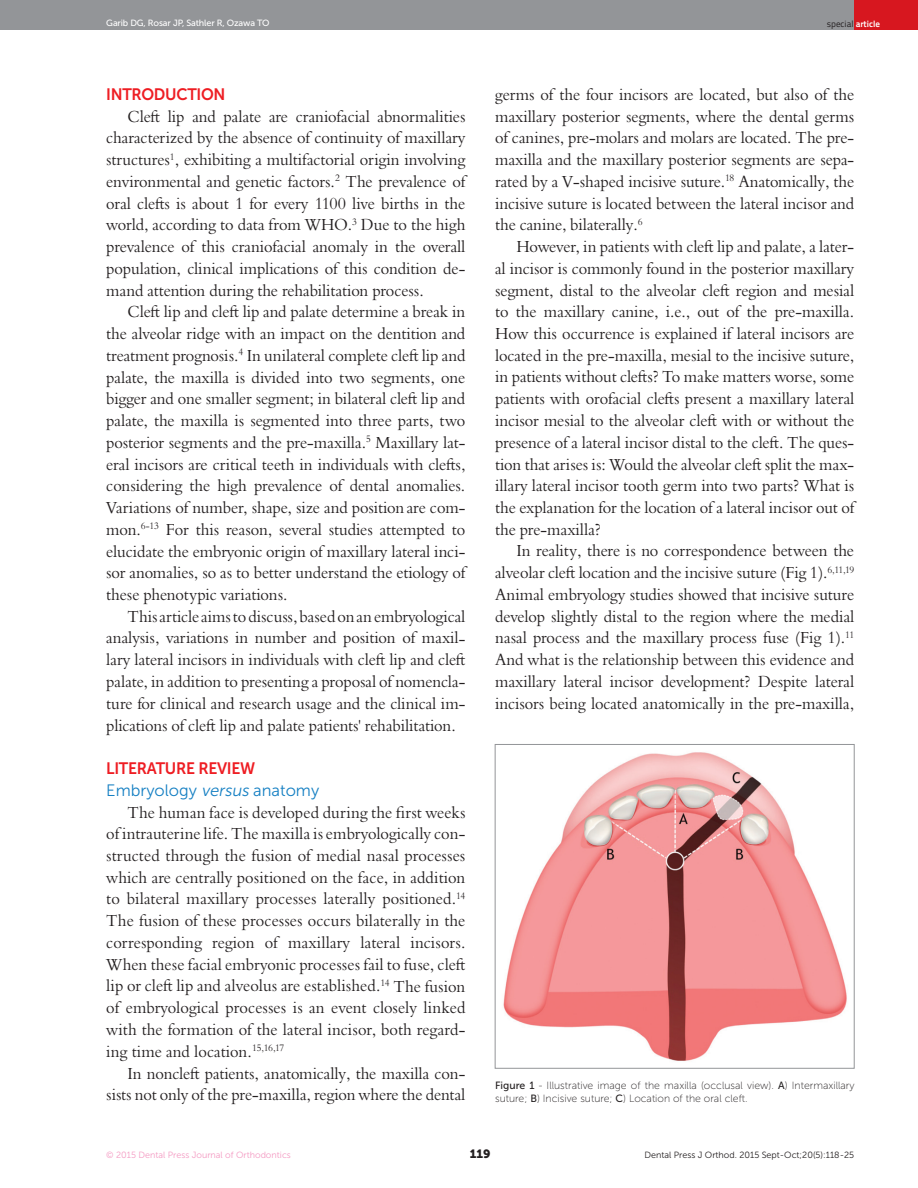
<style>
.page{position:relative;width:918px;height:1188px;background:#fff}
.page>*{position:absolute;margin:0;border:0;box-sizing:border-box;transform-origin:0 0}
.t1{font:16.5px/21.8px "Bergamo Std";color:#231f20;text-align:justify;scale:.95 1}
.t2{font:16.5px "Museo Sans 700";letter-spacing:-.02em;color:#ee1d23;scale:.95 1}
.t3{font:16.5px "Museo Sans 300";color:#1680c3}
.t4{font:12px "Museo Sans 900";color:#231f20}
.t5{font:10.5px/12.6px "Museo Sans 100";color:#231f20}
.t6{font:9px "Museo Sans 300";color:#231f20}
.t7{font:9px "Museo Sans 300";color:#f499c2}
.t8{font:9px "Museo Sans 500";letter-spacing:-.015em;color:#fff}
.t9{font:9px "Titillium Text 22 L";color:#231f20}
.s1{font-weight:700;color:#fff}
.s2{font-style:italic}
.s3{font-family:"Museo Sans 500"}
</style>
<div class="page">
<div style="left:0;top:0;width:918px;height:30px;background:#939598"></div>
<div style="left:854px;top:0;width:64px;height:30px;background:#d7171f"></div>
<img style="left:503px;top:752px;width:344px;height:309px">
<div style="left:495px;top:744px;width:360px;height:325px;border:1px solid #939598"></div>
<p class="t8" style="left:106px;top:18px;width:165px">Garib DG, Rosar JP, Sathler R, Ozawa TO</p>
<p class="t9" style="left:827px;top:17px;width:55px">special <span class="s1">article</span></p>
<p class="t2" style="left:106px;top:85px;width:127px">INTRODUCTION</p>
<p class="t1" style="left:106px;top:105px;width:380px;text-indent:21px">Cleft lip and palate are craniofacial abnormalities characterized by the absence of continuity of maxillary structures<sup>1</sup>, exhibiting a multifactorial origin involving environmental and genetic factors.<sup>2</sup> The prevalence of oral clefts is about 1 for every 1100 live births in the world, according to data from WHO.<sup>3</sup> Due to the high prevalence of this craniofacial anomaly in the overall population, clinical implications of this condition de&shy;mand attention during the rehabilitation process.</p>
<p class="t1" style="left:106px;top:301px;width:380px;text-indent:21px">Cleft lip and cleft lip and palate determine a break in the alveolar ridge with an impact on the dentition and treatment prognosis.<sup>4</sup> In unilateral complete cleft lip and palate, the maxilla is divided into two segments, one bigger and one smaller segment; in bilateral cleft lip and palate, the maxilla is segmented into three parts, two posterior segments and the pre-maxilla.<sup>5</sup> Maxillary lat&shy;eral incisors are critical teeth in individuals with clefts, considering the high prevalence of dental anomalies.<br>Variations of number, shape, size and position are com&shy;mon.<sup>6-13</sup> For this reason, several studies attempted to elucidate the embryonic origin of maxillary lateral inci&shy;sor anomalies, so as to better understand the etiology of these phenotypic variations.</p>
<p class="t1" style="left:106px;top:605px;width:380px;text-indent:21px">This article aims to discuss, based on an embryological analysis, variations in number and position of maxil&shy;lary lateral incisors in individuals with cleft lip and cleft palate, in addition to presenting a proposal of nomencla&shy;ture for clinical and research usage and the clinical im&shy;plications of cleft lip and palate patients' rehabilitation.</p>
<p class="t2" style="left:106px;top:759px;width:158px">LITERATURE REVIEW</p>
<p class="t3" style="left:106px;top:781px;width:215px">Embryology <span class="s2">versus</span> anatomy</p>
<p class="t1" style="left:106px;top:801px;width:380px;text-indent:21px">The human face is developed during the first weeks of intrauterine life. The maxilla is embryologically con&shy;structed through the fusion of medial nasal processes which are centrally positioned on the face, in addition to bilateral maxillary processes laterally positioned.<sup>14<br></sup>The fusion of these processes occurs bilaterally in the corresponding region of maxillary lateral incisors.<br>When these facial embryonic processes fail to fuse, cleft lip or cleft lip and alveolus are established.<sup>14</sup> The fusion of embryological processes is an event closely linked with the formation of the lateral incisor, both regard&shy;ing time and location.<sup>15,16,17</sup></p>
<p class="t1" style="left:106px;top:1062px;width:380px;text-align:right">In noncleft patients, anatomically, the maxilla con&shy;sists not only of the pre-maxilla, region where the dental</p>
<p class="t1" style="left:495px;top:83px;width:380px">germs of the four incisors are located, but also of the maxillary posterior segments, where the dental germs of canines, pre-molars and molars are located. The pre&shy;maxilla and the maxillary posterior segments are sepa&shy;rated by a V-shaped incisive suture.<sup>18</sup> Anatomically, the incisive suture is located between the lateral incisor and the canine, bilaterally.<sup>6</sup></p>
<p class="t1" style="left:495px;top:236px;width:380px;text-indent:21px">However, in patients with cleft lip and palate, a later&shy;al incisor is commonly found in the posterior maxillary segment, distal to the alveolar cleft region and mesial to the maxillary canine, i.e., out of the pre-maxilla.<br>How this occurrence is explained if lateral incisors are located in the pre-maxilla, mesial to the incisive suture, in patients without clefts? To make matters worse, some patients with orofacial clefts present a maxillary lateral incisor mesial to the alveolar cleft with or without the presence of a lateral incisor distal to the cleft. The ques&shy;tion that arises is: Would the alveolar cleft split the max&shy;illary lateral incisor tooth germ into two parts? What is the explanation for the location of a lateral incisor out of the pre-maxilla?</p>
<p class="t1" style="left:495px;top:540px;width:380px;text-indent:21px">In reality, there is no correspondence between the alveolar cleft location and the incisive suture (Fig 1).<sup>6,11,19<br></sup>Animal embryology studies showed that incisive suture develop slightly distal to the region where the medial nasal process and the maxillary process fuse (Fig 1).<sup>11<br></sup>And what is the relationship between this evidence and maxillary lateral incisor development? Despite lateral incisors being located anatomically in the pre-maxilla,</p>
<p class="t5" style="left:495px;top:1080px;width:361px"><span class="s3">Figure 1</span> - Illustrative image of the maxilla (occlusal view). <span class="s3">A</span>) Intermaxillary suture; <span class="s3">B</span>) Incisive suture; <span class="s3">C</span>) Location of the oral cleft.</p>
<p class="t7" style="left:106px;top:1150px;width:186px">© 2015 Dental Press Journal of Orthodontics</p>
<p class="t4" style="left:470px;top:1147px;width:22px">119</p>
<p class="t6" style="left:645px;top:1150px;width:211px">Dental Press J Orthod. 2015 Sept-Oct;20(5):118-25</p>
</div>
